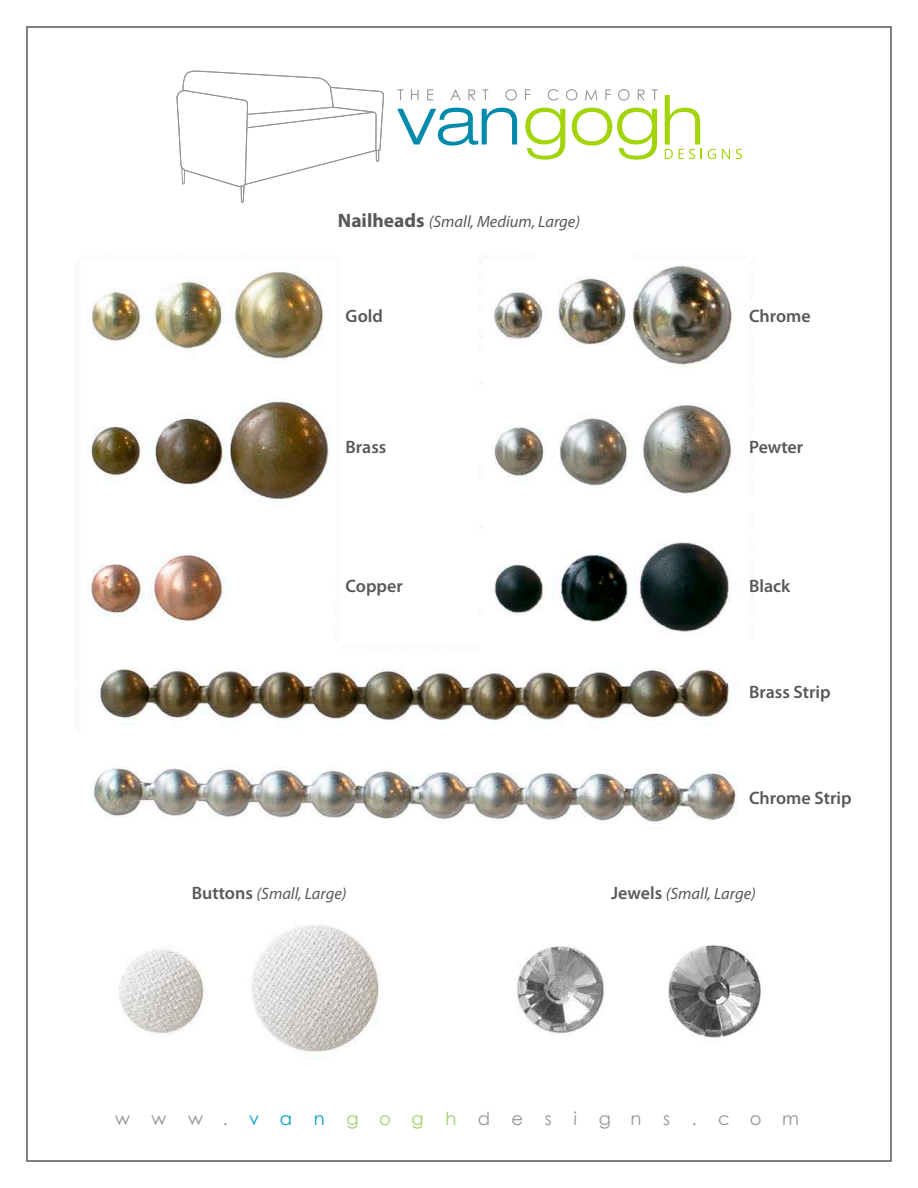
<style>
.page{position:relative;width:918px;height:1188px;background:#fff}
.page>*{position:absolute;margin:0;border:0;box-sizing:border-box;transform-origin:0 0}
.t1{font:600 18px "Myriad Pro";color:#57585a}
.t2{font:18px "Century Gothic";letter-spacing:1.195em;color:#939598}
.t3{font:italic 16.5px "Myriad Pro";color:#57585a}
.s1{font-weight:700;font-style:normal;font-size:19.5px}
.s2{font-weight:600;font-style:normal;font-size:18px}
.s3{color:#009fc3}
.s4{color:#9fce66}
</style>
<div class="page">
<img style="left:91px;top:89px;width:670px;height:963px">
<svg style="left:177px;top:70px;width:207px;height:134px"></svg>
<svg style="left:397px;top:108px;width:120px;height:38px"></svg>
<svg style="left:525px;top:108px;width:40px;height:52px"></svg>
<svg style="left:572px;top:108px;width:85px;height:52px"></svg>
<svg style="left:398px;top:89px;width:5px;height:11px"></svg>
<svg style="left:411px;top:89px;width:8px;height:11px"></svg>
<svg style="left:427px;top:89px;width:6px;height:11px"></svg>
<svg style="left:450px;top:89px;width:11px;height:11px"></svg>
<svg style="left:468px;top:89px;width:7px;height:11px"></svg>
<svg style="left:482px;top:89px;width:6px;height:11px"></svg>
<svg style="left:505px;top:89px;width:12px;height:12px"></svg>
<svg style="left:525px;top:89px;width:5px;height:11px"></svg>
<svg style="left:548px;top:89px;width:10px;height:12px"></svg>
<svg style="left:566px;top:89px;width:11px;height:12px"></svg>
<svg style="left:585px;top:89px;width:12px;height:11px"></svg>
<svg style="left:605px;top:89px;width:6px;height:11px"></svg>
<svg style="left:618px;top:89px;width:12px;height:12px"></svg>
<svg style="left:638px;top:89px;width:7px;height:11px"></svg>
<svg style="left:652px;top:89px;width:6px;height:11px"></svg>
<svg style="left:665px;top:95px;width:37px;height:64px"></svg>
<svg style="left:708px;top:149px;width:8px;height:10px"></svg>
<svg style="left:722px;top:149px;width:8px;height:10px"></svg>
<svg style="left:736px;top:149px;width:6px;height:10px"></svg>
<p class="t3" style="left:338px;top:211px;width:244px"><span class="s1">Nailheads</span> (Small, Medium, Large)</p>
<p class="t1" style="left:346px;top:305px;width:39px">Gold</p>
<p class="t1" style="left:749px;top:305px;width:63px">Chrome</p>
<p class="t1" style="left:346px;top:436px;width:42px">Brass</p>
<p class="t1" style="left:346px;top:575px;width:59px">Copper</p>
<p class="t1" style="left:749px;top:436px;width:56px">Pewter</p>
<p class="t1" style="left:749px;top:575px;width:43px">Black</p>
<p class="t1" style="left:749px;top:681px;width:83px">Brass Strip</p>
<p class="t1" style="left:749px;top:787px;width:104px">Chrome Strip</p>
<p class="t3" style="left:192px;top:883px;width:156px"><span class="s2">Buttons</span> (Small, Large)</p>
<p class="t3" style="left:611px;top:883px;width:146px"><span class="s2">Jewels</span> (Small, Large)</p>
<p class="t2" style="left:115px;top:1106px;width:685px">www.<span class="s3">van</span><span class="s4">gogh</span>designs.com</p>
</div>
